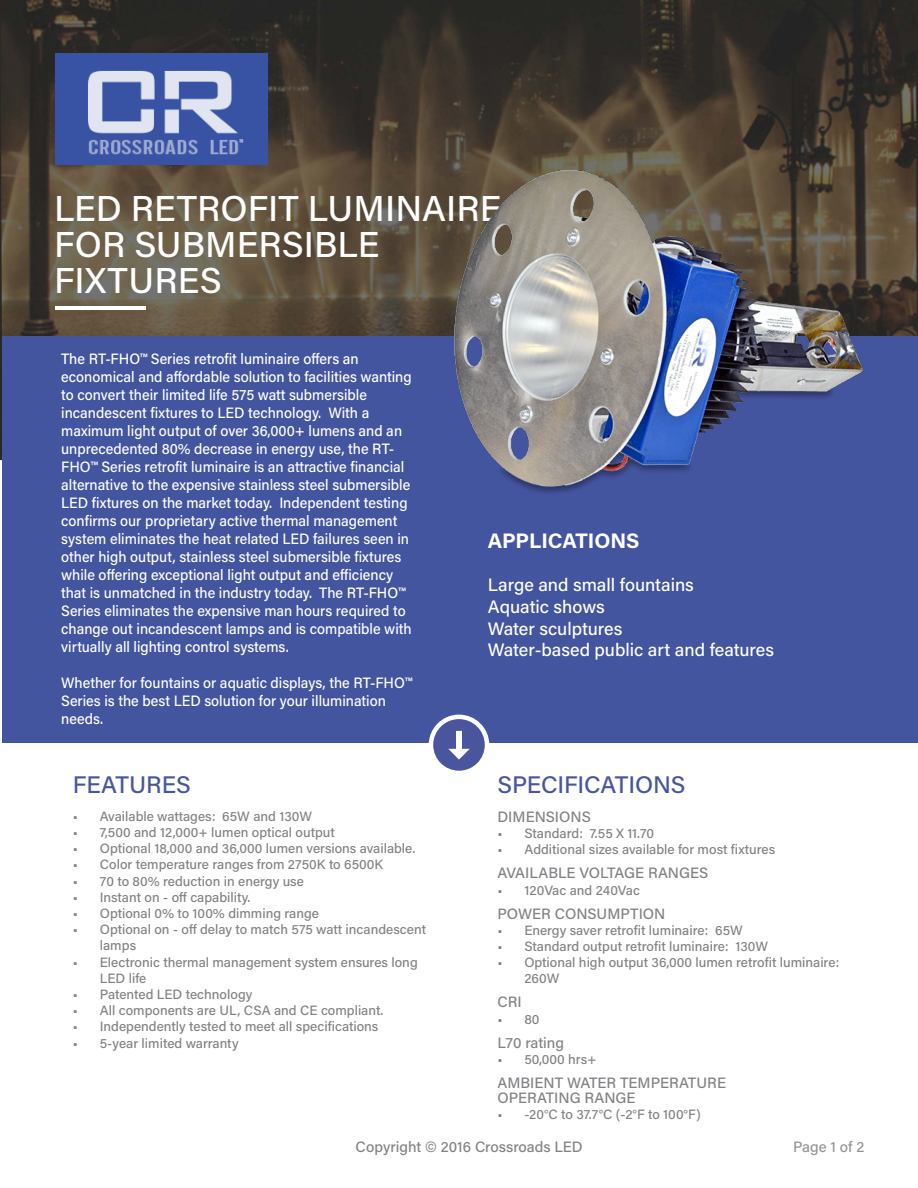
<style>
.page{position:relative;width:918px;height:1188px;background:#fff}
.page>*{position:absolute;margin:0;border:0;box-sizing:border-box;transform-origin:0 0}
.t1{font:500 36px/36px "Acumin Pro";letter-spacing:.005em;color:#fff}
.t2{font:500 24px "Acumin Pro";letter-spacing:-.005em;color:#49569e}
.t3{font:700 21px "Acumin Pro";letter-spacing:-.005em;color:#fff}
.t4{font:500 18px "Acumin Pro";color:#fff}
.t5{font:500 15px/18px "Acumin Pro";color:#fff;scale:.96 1}
.t6{font:500 15px/15px "Acumin Pro";color:#808285}
.t7{font:500 15px "Acumin Pro";color:#939598}
.t8{font:500 13.5px/16.2px "Acumin Pro";color:#808285}
</style>
<div class="page">
<img style="left:2px;top:0;width:916px;height:336px">
<img style="left:0;top:0;width:2px;height:460px">
<img style="left:56px;top:54px;width:211px;height:110px">
<div style="left:2px;top:336px;width:916px;height:655px;background:#4455a0"></div>
<img style="left:455px;top:171px;width:407px;height:322px">
<hr style="left:55px;top:306px;width:90px;height:4px;background:#fff">
<div style="left:0;top:743px;width:918px;height:354px;background:#fff"></div>
<div style="left:431px;top:717px;width:56px;height:56px;background:#49569e;border-radius:50%"></div>
<div style="left:429px;top:715px;width:60px;height:60px;border:4px solid #fff;border-radius:50%"></div>
<div style="left:456px;top:731px;width:6px;height:19px;background:#fff"></div>
<svg style="left:448px;top:749px;width:22px;height:11px"></svg>
<h1 class="t1" style="left:54px;top:189px;width:449px">LED RETROFIT LUMINAIRE<br>FOR SUBMERSIBLE<br>FIXTURES</h1>
<p class="t5" style="left:61px;top:349px;width:367px">The RT-FHO™ Series retrofit luminaire offers an economical and affordable solution to facilities wanting to convert their limited life 575 watt submersible incandescent fixtures to LED technology. With a maximum light output of over 36,000+ lumens and an unprecedented 80% decrease in energy use, the RT-FHO™ Series retrofit luminaire is an attractive financial alternative to the expensive stainless steel submersible LED fixtures on the market today. Independent testing confirms our proprietary active thermal management system eliminates the heat related LED failures seen in other high output, stainless steel submersible fixtures while offering exceptional light output and efficiency that is unmatched in the industry today. The RT-FHO™ Series eliminates the expensive man hours required to change out incandescent lamps and is compatible with virtually all lighting control systems.</p>
<p class="t5" style="left:61px;top:673px;width:367px">Whether for fountains or aquatic displays, the RT-FHO™<br>Series is the best LED solution for your illumination needs.</p>
<p class="t2" style="left:73px;top:767px;width:119px">FEATURES</p>
<p class="t8" style="left:73px;top:807px;width:241px">• Available wattages: 65W and 130W</p>
<p class="t8" style="left:73px;top:824px;width:264px">• 7,500 and 12,000+ lumen optical output</p>
<p class="t8" style="left:73px;top:840px;width:344px">• Optional 18,000 and 36,000 lumen versions available.</p>
<p class="t8" style="left:73px;top:856px;width:312px">• Color temperature ranges from 2750K to 6500K</p>
<p class="t8" style="left:73px;top:872px;width:232px">• 70 to 80% reduction in energy use</p>
<p class="t8" style="left:73px;top:888px;width:179px">• Instant on - off capability.</p>
<p class="t8" style="left:73px;top:905px;width:248px">• Optional 0% to 100% dimming range</p>
<p class="t8" style="left:100px;top:921px;width:328px;text-indent:-27px">• Optional on - off delay to match 575 watt incandescent lamps</p>
<p class="t8" style="left:100px;top:953px;width:319px;text-indent:-27px">• Electronic thermal management system ensures long<br>LED life</p>
<p class="t8" style="left:73px;top:986px;width:181px">• Patented LED technology</p>
<p class="t8" style="left:73px;top:1002px;width:312px">• All components are UL, CSA and CE compliant.</p>
<p class="t8" style="left:73px;top:1018px;width:307px">• Independently tested to meet all specifications</p>
<p class="t8" style="left:73px;top:1034px;width:167px">• 5-year limited warranty</p>
<p class="t3" style="left:488px;top:526px;width:153px">APPLICATIONS</p>
<p class="t4" style="left:488px;top:573px;width:208px">Large and small fountains</p>
<p class="t4" style="left:488px;top:594px;width:119px">Aquatic shows</p>
<p class="t4" style="left:488px;top:616px;width:136px">Water sculptures</p>
<p class="t4" style="left:488px;top:637px;width:288px">Water-based public art and features</p>
<p class="t2" style="left:497px;top:767px;width:190px">SPECIFICATIONS</p>
<p class="t6" style="left:497px;top:809px;width:95px">DIMENSIONS</p>
<p class="t8" style="left:497px;top:825px;width:158px">• Standard: 7.55 X 11.70</p>
<p class="t8" style="left:497px;top:841px;width:279px">• Additional sizes available for most fixtures</p>
<p class="t6" style="left:497px;top:865px;width:213px">AVAILABLE VOLTAGE RANGES</p>
<p class="t8" style="left:497px;top:881px;width:144px">• 120Vac and 240Vac</p>
<p class="t6" style="left:497px;top:905px;width:170px">POWER CONSUMPTION</p>
<p class="t8" style="left:497px;top:921px;width:247px">• Energy saver retrofit luminaire: 65W</p>
<p class="t8" style="left:497px;top:938px;width:272px">• Standard output retrofit luminaire: 130W</p>
<p class="t8" style="left:524px;top:954px;width:316px;text-indent:-27px">• Optional high output 36,000 lumen retrofit luminaire:<br>260W</p>
<p class="t6" style="left:497px;top:994px;width:26px">CRI</p>
<p class="t8" style="left:497px;top:1010px;width:44px">• 80</p>
<p class="t6" style="left:497px;top:1034px;width:68px">L70 rating</p>
<p class="t8" style="left:497px;top:1050px;width:101px">• 50,000 hrs+</p>
<p class="t6" style="left:497px;top:1074px;width:230px">AMBIENT WATER TEMPERATURE<br>OPERATING RANGE</p>
<p class="t8" style="left:497px;top:1106px;width:205px">• -20°C to 37.7°C (-2°F to 100°F)</p>
<p class="t6" style="left:356px;top:1139px;width:229px">Copyright © 2016 Crossroads LED</p>
<p class="t7" style="left:793px;top:1136px;width:73px">Page 1 of 2</p>
</div>
